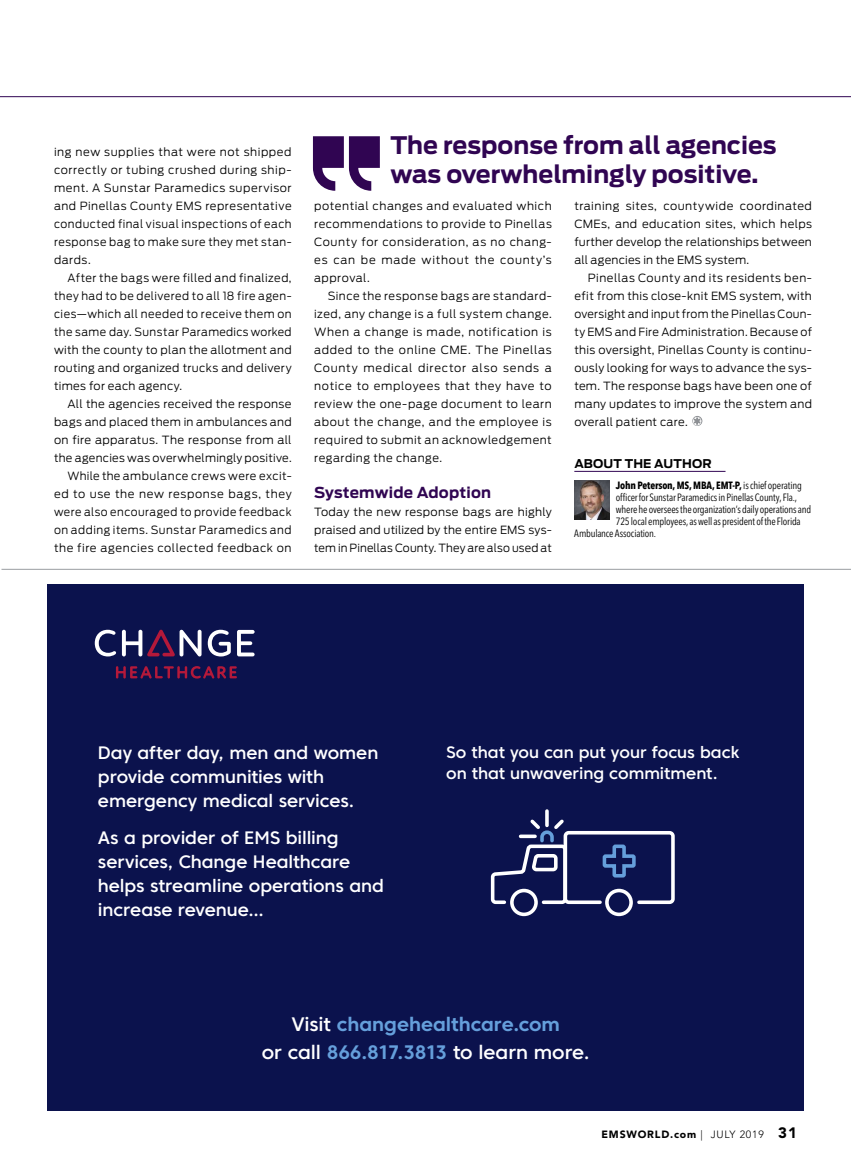
<style>
.page{position:relative;width:851px;height:1161px;background:#fff}
.page>*{position:absolute;margin:0;border:0;box-sizing:border-box;transform-origin:0 0}
.t1{font:700 24px/28.8px "Antenna";color:#300552}
.t2{font:500 19.5px "Core Sans C 55";letter-spacing:-.005em;color:#fff}
.t3{font:700 19.5px "Core Sans C 65";letter-spacing:-.005em;color:#659fdb}
.t4{font:500 18px/24px "Core Sans C 55";letter-spacing:-.005em;color:#fff}
.t5{font:500 16.5px/21px "Core Sans C 55";color:#fff}
.t6{font:700 15px "Antenna";letter-spacing:.015em;color:#300552}
.t7{font:700 12px "Antenna";letter-spacing:.015em;color:#000}
.t8{font:300 11.25px/18px "Antenna";letter-spacing:.035em;color:#000;text-align:justify}
.t9{font:condensed 10.5px "Avenir Next LT Pro";letter-spacing:-.02em;color:#000}
.t10{font:700 condensed 10.5px "Avenir Next LT Pro";letter-spacing:-.015em;color:#000}
.t11{font:900 10.5px "Avenir LT Std";letter-spacing:.075em;color:#000}
.s1{font-weight:400}
.s2{font-family:"Core Sans C 55";font-weight:500;color:#fff}
.s3{font-family:"Core Sans C 65";font-weight:700;color:#659fdb}
.s4{font-weight:300}
.s5{font-size:15px}
</style>
<div class="page">
<img style="left:574px;top:480px;width:35px;height:40px">
<hr style="left:0;top:96px;width:850px;height:1px;background:#300552">
<hr style="left:574px;top:471px;width:151px;height:1px;background:#300552">
<svg style="left:692px;top:416px;width:10px;height:10px"></svg>
<svg style="left:313px;top:136px;width:67px;height:55px"></svg>
<div style="left:47px;top:584px;width:756px;height:526px;background:#0b124d"></div>
<svg style="left:95px;top:630px;width:21px;height:26px"></svg>
<svg style="left:208px;top:630px;width:23px;height:27px"></svg>
<svg style="left:237px;top:630px;width:17px;height:26px"></svg>
<svg style="left:122px;top:630px;width:79px;height:27px"></svg>
<svg style="left:116px;top:666px;width:121px;height:13px"></svg>
<div style="left:563px;top:831px;width:111px;height:73px;border:4px solid #fff;border-radius:3px"></div>
<svg style="left:490px;top:809px;width:147px;height:108px"></svg>
<hr style="left:1px;top:569px;width:849px;height:1px;background:#9a9da1">
<p class="t8" style="left:54px;top:144px;width:239px">ing new supplies that were not shipped correctly or tubing crushed during ship&shy;ment. A Sunstar Paramedics supervisor and Pinellas County EMS representative conducted final visual inspections of each response bag to make sure they met stan&shy;dards.</p>
<p class="t8" style="left:54px;top:270px;width:239px;text-indent:14px">After the bags were filled and finalized, they had to be delivered to all 18 fire agen&shy;cies—which all needed to receive them on the same day. Sunstar Paramedics worked with the county to plan the allotment and routing and organized trucks and delivery times for each agency.</p>
<p class="t8" style="left:54px;top:396px;width:239px;text-align:right">All the agencies received the response bags and placed them in ambulances and on fire apparatus. The response from all the agencies was overwhelmingly positive.<br>While the ambulance crews were excit&shy;ed to use the new response bags, they were also encouraged to provide feedback on adding items. Sunstar Paramedics and the fire agencies collected feedback on</p>
<h1 class="t1" style="left:390px;top:132px;width:388px">The response from all agencies was overwhelmingly positive.</h1>
<p class="t8" style="left:314px;top:198px;width:239px">potential changes and evaluated which recommendations to provide to Pinellas County for consideration, as no chang&shy;es can be made without the county’s approval.</p>
<p class="t8" style="left:314px;top:288px;width:239px;text-indent:14px">Since the response bags are standard&shy;ized, any change is a full system change.<br>When a change is made, notification is added to the online CME. The Pinellas County medical director also sends a notice to employees that they have to review the one-page document to learn about the change, and the employee is required to submit an acknowledgement regarding the change.</p>
<h3 class="t6" style="left:314px;top:486px;width:178px">Systemwide Adoption</h3>
<p class="t8" style="left:314px;top:504px;width:239px">Today the new response bags are highly praised and utilized by the entire EMS sys&shy;tem in Pinellas County. They are also used at</p>
<p class="t8" style="left:574px;top:198px;width:239px">training sites, countywide coordinated CMEs, and education sites, which helps further develop the relationships between all agencies in the EMS system.</p>
<p class="t8" style="left:574px;top:270px;width:239px;text-indent:14px">Pinellas County and its residents ben&shy;efit from this close-knit EMS system, with oversight and input from the Pinellas Coun&shy;ty EMS and Fire Administration. Because of this oversight, Pinellas County is continu&shy;ously looking for ways to advance the sys&shy;tem. The response bags have been one of many updates to improve the system and overall patient care.</p>
<p class="t7" style="left:574px;top:458px;width:139px">ABOUT THE AUTHOR</p>
<p class="t10" style="left:616px;top:481px;width:187px">John Peterson, MS, MBA, EMT-P, <span class="s1">is chief operating</span></p>
<p class="t9" style="left:615px;top:493px;width:182px">officer for Sunstar Paramedics in Pinellas County, Fla.,</p>
<p class="t9" style="left:615px;top:505px;width:197px">where he oversees the organization’s daily operations and</p>
<p class="t9" style="left:615px;top:517px;width:186px">725 local employees, as well as president of the Florida</p>
<p class="t9" style="left:574px;top:529px;width:83px">Ambulance Association.</p>
<h3 class="t4" style="left:98px;top:742px;width:282px">Day after day, men and women provide communities with emergency medical services.</h3>
<h3 class="t4" style="left:98px;top:828px;width:287px">As a provider of EMS billing services, Change Healthcare helps streamline operations and increase revenue...</h3>
<h3 class="t5" style="left:446px;top:743px;width:295px">So that you can put your focus back on that unwavering commitment.</h3>
<h2 class="t3" style="left:291px;top:1017px;width:270px"><span class="s2">Visit</span> changehealthcare.com</h2>
<h2 class="t2" style="left:262px;top:1045px;width:329px">or call <span class="s3">866.817.3813</span> to learn more.</h2>
<p class="t11" style="left:601px;top:1129px;width:197px">EMSWORLD.com <span class="s4">| JULY 2019</span> <span class="s5">31</span></p>
</div>
